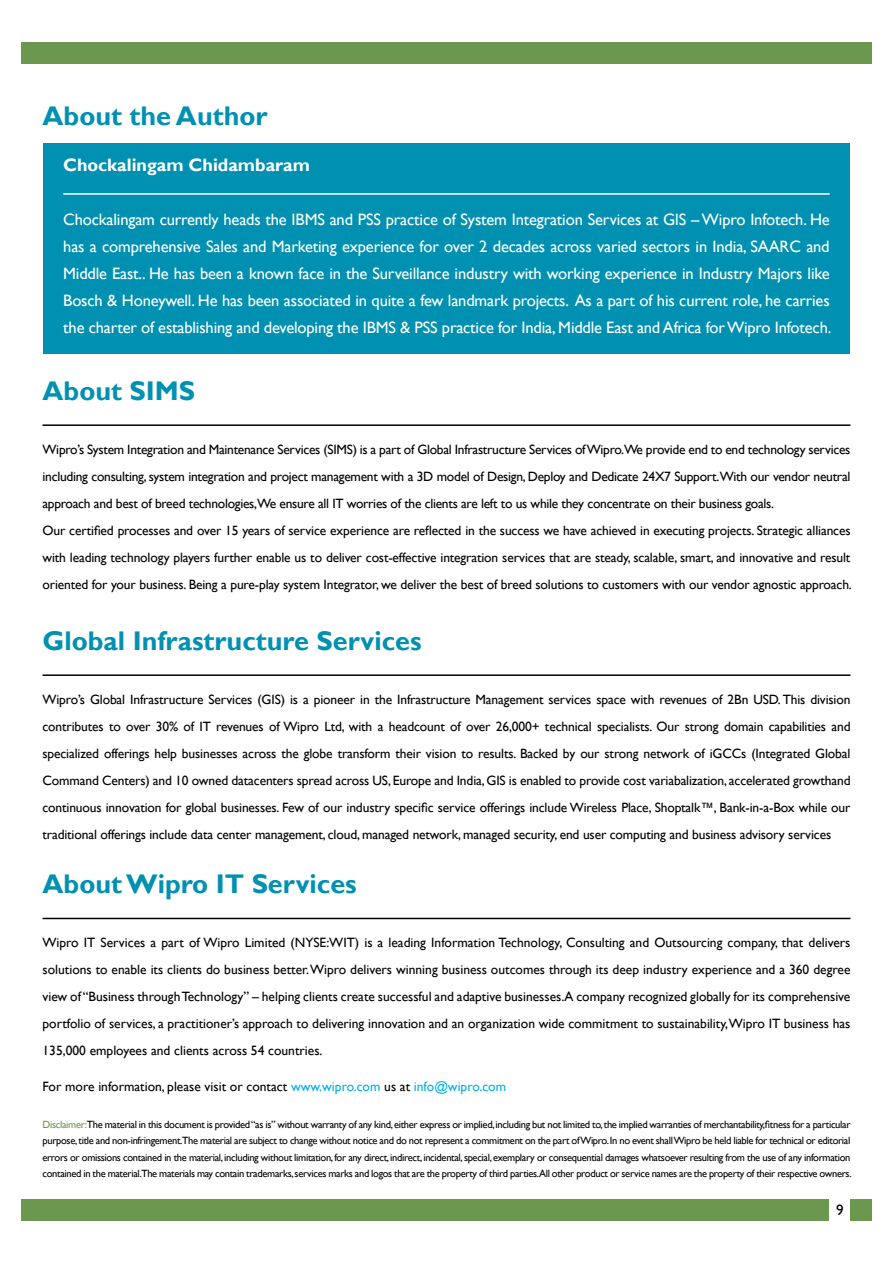
<style>
.page{position:relative;width:893px;height:1263px;background:#fff}
.page>*{position:absolute;margin:0;border:0;box-sizing:border-box;transform-origin:0 0}
.t1{font:700 27px "Gill Sans";color:#0091b2}
.t2{font:700 18px "Gill Sans";color:#fff}
.t3{font:16.5px/27px "Gill Sans";letter-spacing:-.01em;color:#fff;text-align:justify}
.t4{font:15px "Gill Sans";color:#000}
.t5{font:13.5px/27px "Gill Sans";letter-spacing:-.01em;color:#000;text-align:justify}
.t6{font:10.5px/16.5px "Gill Sans";letter-spacing:-.03em;color:#000;text-align:justify}
.s1{color:#00aeef}
.s2{color:#6c974e}
</style>
<div class="page">
<div style="left:21px;top:1199px;width:808px;height:21px;background:#6c974e"></div>
<div style="left:850px;top:1199px;width:22px;height:21px;background:#6c974e"></div>
<div style="left:21px;top:43px;width:851px;height:21px;background:#6c974e"></div>
<div style="left:43px;top:143px;width:807px;height:210px;background:#0091b2"></div>
<hr style="left:43px;top:674px;width:807px;height:2px;background:#000">
<hr style="left:43px;top:424px;width:807px;height:2px;background:#000">
<hr style="left:63px;top:193px;width:767px;height:2px;background:#fff">
<hr style="left:43px;top:918px;width:807px;height:1px;background:#000">
<h1 class="t1" style="left:43px;top:100px;width:227px">About the Author</h1>
<h2 class="t2" style="left:63px;top:154px;width:248px">Chockalingam Chidambaram</h2>
<p class="t3" style="left:63px;top:206px;width:770px">Chockalingam currently heads the IBMS and PSS practice of System Integration Services at GlS – Wipro Infotech. He has a comprehensive Sales and Marketing experience for over 2 decades across varied sectors in India, SAARC and Middle East.. He has been a known face in the Surveillance industry with working experience in Industry Majors like Bosch &amp; Honeywell. He has been associated in quite a few landmark projects. As a part of his current role, he carries the charter of establishing and developing the IBMS &amp; PSS practice for India, Middle East and Africa for Wipro Infotech.</p>
<h1 class="t1" style="left:43px;top:375px;width:154px">About SIM S</h1>
<p class="t5" style="left:43px;top:436px;width:811px;text-align:left">Wipro’s System Integration and Maintenance Services (SIMS) is a part of Global Infrastructure Services of Wipro.We provide end to end technology services including consulting, system integration and project management with a 3D model of Design, Deploy and Dedicate 24X7 Support.With our vendor neutral approach and best of breed technologies,We ensure all IT worries of the clients are left to us while they concentrate on their business goals.<br>Our certified processes and over 15 years of service experience are reflected in the success we have achieved in executing projects. Strategic alliances with leading technology players further enable us to deliver cost-effective integration services that are steady, scalable, smart, and innovative and result oriented for your business. Being a pure-play system Integrator, we deliver the best of breed solutions to customers with our vendor agnostic approach.</p>
<h1 class="t1" style="left:43px;top:625px;width:381px">Global Infrastructure Services</h1>
<p class="t5" style="left:43px;top:686px;width:810px">Wipro’s Global Infrastructure Services (GIS) is a pioneer in the Infrastructure Management services space with revenues of 2Bn USD. This division contributes to over 30% of IT revenues of Wipro Ltd, with a headcount of over 26,000+ technical specialists. Our strong domain capabilities and specialized offerings help businesses across the globe transform their vision to results. Backed by our strong network of iGCCs (Integrated Global Command Centers) and 10 owned datacenters spread across US, Europe and India, GIS is enabled to provide cost variabalization, accelerated growthand continuous innovation for global businesses. Few of our industry specific service offerings include Wireless Place, Shoptalk™, Bank-in-a-Box while our traditional offerings include data center management, cloud, managed network, managed security, end user computing and business advisory services</p>
<h1 class="t1" style="left:43px;top:868px;width:316px">About Wipro IT Services</h1>
<p class="t5" style="left:43px;top:930px;width:809px">Wipro IT Services a part of Wipro Limited (NYSE:WIT) is a leading Information Technology, Consulting and Outsourcing company, that delivers solutions to enable its clients do business better. Wipro delivers winning business outcomes through its deep industry experience and a 360 degree view of “Business through Technology” – helping clients create successful and adaptive businesses.A company recognized globally for its comprehensive portfolio of services, a practitioner’s approach to delivering innovation and an organization wide commitment to sustainability,Wipro IT business has 135,000 employees and clients across 54 countries.</p>
<p class="t5" style="left:43px;top:1073px;width:465px">For more information, please visit or contact <span class="s1">www.wipro.com</span> us at <span class="s1">info@wipro.com</span></p>
<p class="t6" style="left:43px;top:1116px;width:811px"><span class="s2">Disclaimer:</span>The material in this document is provided “as is” without warranty of any kind, either express or implied, including but not limited to, the implied warranties of merchantability,fitness for a particular purpose, title and non-infringement.The material are subject to change without notice and do not represent a commitment on the part of Wipro. In no event shall Wipro be held liable for technical or editorial errors or omissions contained in the material, including without limitation, for any direct, indirect, incidental, special, exemplary or consequential damages whatsoever resulting from the use of any information contained in the material.The materials may contain trademarks, services marks and logos that are the property of third parties.All other product or service names are the property of their respective owners.</p>
<p class="t4" style="left:836px;top:1201px;width:9px">9</p>
</div>
